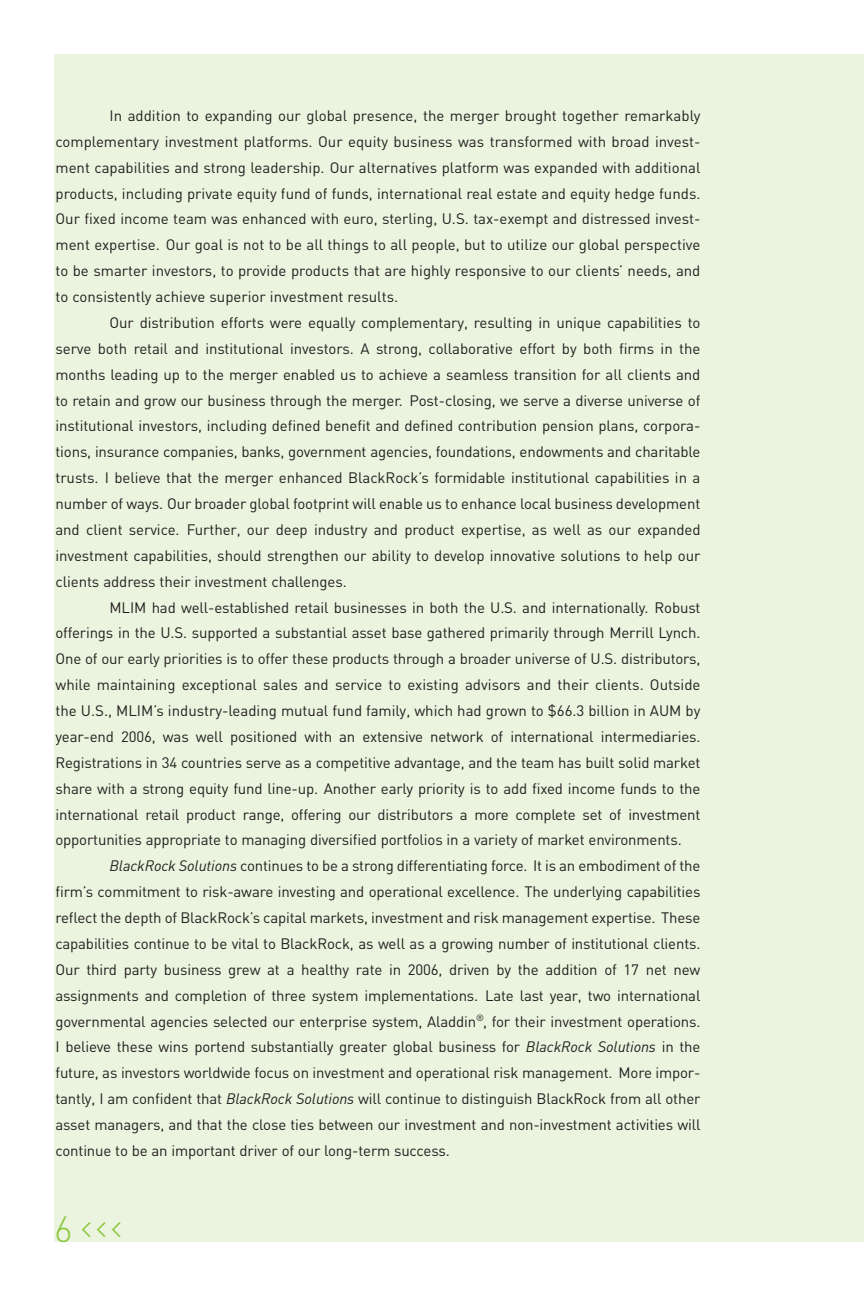
<style>
.page{position:relative;width:864px;height:1296px;background:#fff}
.page>*{position:absolute;margin:0;border:0;box-sizing:border-box;transform-origin:0 0}
.t1{font:300 36px "DIN";color:#8bc63e}
.t2{font:21px/15px "Wingdings 3";color:#8bc63e;text-align:justify}
.t3{font:15px/26px "DIN";letter-spacing:-.01em;color:#231f20;text-align:justify}
.s1{font-style:italic}
</style>
<div class="page">
<div style="left:54px;top:54px;width:810px;height:1188px;background:#ebf4de"></div>
<p class="t3" style="left:56px;top:104px;width:647px;text-indent:54px">In addition to expanding our global presence, the merger brought together remarkably complementary investment platforms. Our equity business was transformed with broad invest&shy;ment capabilities and strong leadership. Our alternatives platform was expanded with additional products, including private equity fund of funds, international real estate and equity hedge funds.<br>Our fixed income team was enhanced with euro, sterling, U.S. tax-exempt and distressed invest&shy;ment expertise. Our goal is not to be all things to all people, but to utilize our global perspective to be smarter investors, to provide products that are highly responsive to our clients’ needs, and to consistently achieve superior investment results.</p>
<p class="t3" style="left:55px;top:311px;width:647px;text-indent:54px">Our distribution efforts were equally complementary, resulting in unique capabilities to serve both retail and institutional investors. A strong, collaborative effort by both firms in the months leading up to the merger enabled us to achieve a seamless transition for all clients and to retain and grow our business through the merger. Post-closing, we serve a diverse universe of institutional investors, including defined benefit and defined contribution pension plans, corpora&shy;tions, insurance companies, banks, government agencies, foundations, endowments and charitable trusts. I believe that the merger enhanced BlackRock’s formidable institutional capabilities in a number of ways. Our broader global footprint will enable us to enhance local business development and client service. Further, our deep industry and product expertise, as well as our expanded investment capabilities, should strengthen our ability to develop innovative solutions to help our clients address their investment challenges.</p>
<p class="t3" style="left:55px;top:596px;width:647px;text-indent:54px">MLIM had well-established retail businesses in both the U.S. and internationally. Robust offerings in the U.S. supported a substantial asset base gathered primarily through Merrill Lynch.<br>One of our early priorities is to offer these products through a broader universe of U.S. distributors, while maintaining exceptional sales and service to existing advisors and their clients. Outside the U.S., MLIM’s industry-leading mutual fund family, which had grown to $66.3 billion in AUM by year-end 2006, was well positioned with an extensive network of international intermediaries.<br>Registrations in 34 countries serve as a competitive advantage, and the team has built solid market share with a strong equity fund line-up. Another early priority is to add fixed income funds to the international retail product range, offering our distributors a more complete set of investment opportunities appropriate to managing diversified portfolios in a variety of market environments.</p>
<p class="t3" style="left:55px;top:855px;width:647px;text-indent:54px"><span class="s1">BlackRock Solutions</span> continues to be a strong differentiating force. It is an embodiment of the firm’s commitment to risk-aware investing and operational excellence. The underlying capabilities reflect the depth of BlackRock’s capital markets, investment and risk management expertise. These capabilities continue to be vital to BlackRock, as well as a growing number of institutional clients.<br>Our third party business grew at a healthy rate in 2006, driven by the addition of 17 net new assignments and completion of three system implementations. Late last year, two international governmental agencies selected our enterprise system, Aladdin<sup>®</sup>, for their investment operations.<br>I believe these wins portend substantially greater global business for <span class="s1">BlackRock Solutions</span> in the future, as investors worldwide focus on investment and operational risk management. More impor&shy;tantly, I am confident that <span class="s1">BlackRock Solutions</span> will continue to distinguish BlackRock from all other asset managers, and that the close ties between our investment and non-investment activities will continue to be an important driver of our long-term success.</p>
<h1 class="t1" style="left:54px;top:1216px;width:20px">6</h1>
<h2 class="t2" style="left:82px;top:1239px;width:20px;rotate:-90deg">⌃ ⌃ ⌃</h2>
</div>
